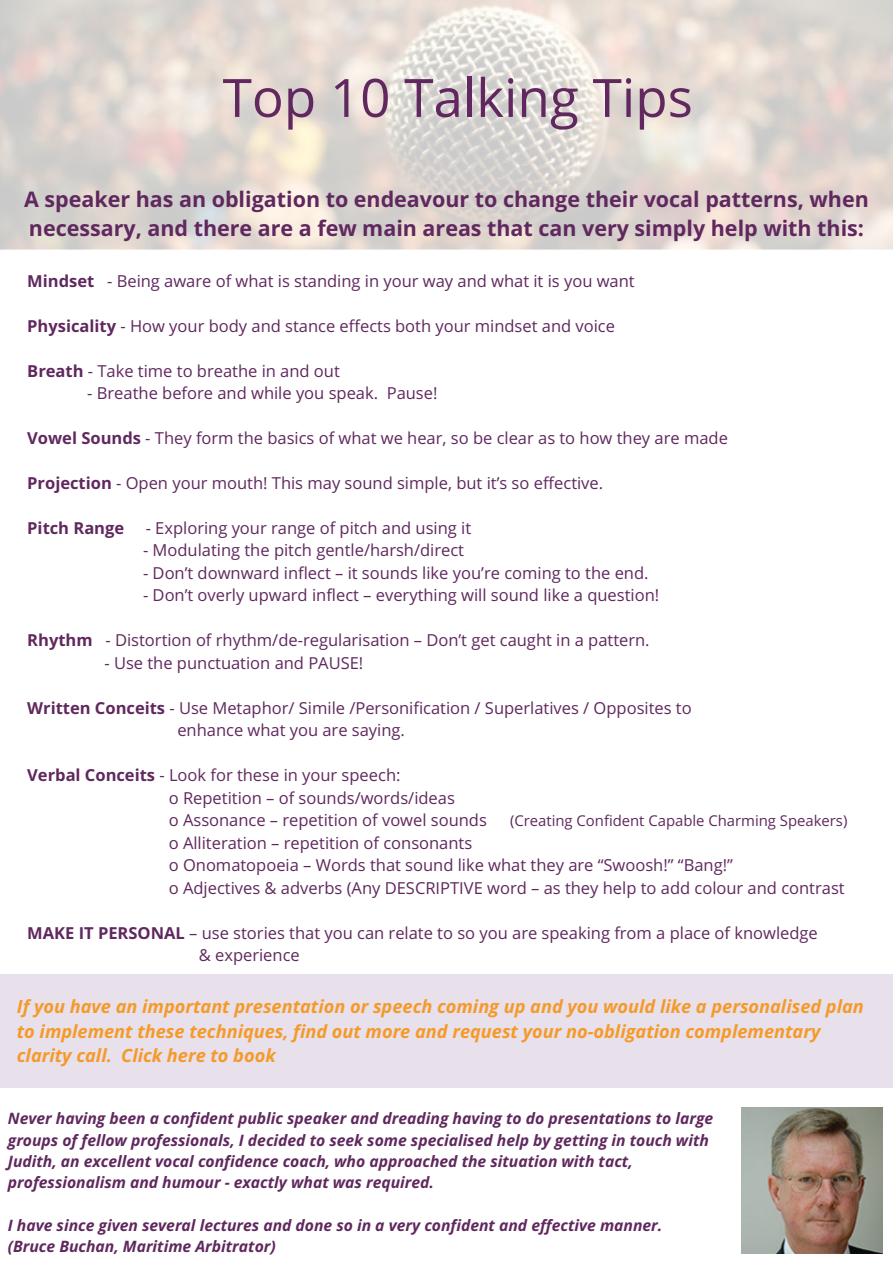
<style>
.page{position:relative;width:893px;height:1263px;background:#fff}
.page>*{position:absolute;margin:0;border:0;box-sizing:border-box;transform-origin:0 0}
.t1{font:52.95px "Open Sans";color:#60285e}
.t2{font:700 21.45px/29.2px "Open Sans";color:#60285e}
.t3{font:italic 700 18.15px/24.8px "Open Sans";color:#f59a2a}
.t4{font:16.5px/22.5px "Open Sans";color:#60285e}
.t5{font:700 16.5px "Open Sans";color:#60285e}
.t6{font:italic 700 15.75px/21.3px "Open Sans";color:#60285e}
.t7{font:14.85px "Open Sans";color:#60285e}
.s1{font-weight:700}
</style>
<div class="page">
<img style="left:0;top:0;width:892px;height:250px">
<div style="left:0;top:975px;width:892px;height:113px;background:#e8e0eb"></div>
<img style="left:741px;top:1107px;width:141px;height:146px">
<h1 class="t1" style="left:222px;top:60px;width:472px">Top 10 Talking Tips</h1>
<h2 class="t2" style="left:24px;top:184px;width:846px">A speaker has an obligation to endeavour to change their vocal patterns, when necessary, and there are a few main areas that can very simply help with this:</h2>
<p class="t4" style="left:27px;top:269px;width:609px"><span class="s1">Mindset</span> - Being aware of what is standing in your way and what it is you want</p>
<p class="t4" style="left:27px;top:314px;width:589px"><span class="s1">Physicality</span> - How your body and stance effects both your mindset and voice</p>
<p class="t4" style="left:27px;top:359px;width:314px"><span class="s1">Breath</span> - Take time to breathe in and out</p>
<p class="t4" style="left:87px;top:381px;width:352px">- Breathe before and while you speak. Pause!</p>
<p class="t4" style="left:27px;top:426px;width:702px"><span class="s1">Vowel Sounds</span> - They form the basics of what we hear, so be clear as to how they are made</p>
<p class="t4" style="left:27px;top:471px;width:577px"><span class="s1">Projection</span> - Open your mouth! This may sound simple, but it’s so effective.</p>
<p class="t5" style="left:27px;top:516px;width:98px">Pitch Range</p>
<p class="t4" style="left:146px;top:516px;width:327px">- Exploring your range of pitch and using it</p>
<p class="t4" style="left:143px;top:539px;width:322px">- Modulating the pitch gentle/harsh/direct</p>
<p class="t4" style="left:143px;top:561px;width:507px">- Don’t downward inflect – it sounds like you’re coming to the end.</p>
<p class="t4" style="left:143px;top:584px;width:517px">- Don’t overly upward inflect – everything will sound like a question!</p>
<p class="t4" style="left:27px;top:629px;width:624px"><span class="s1">Rhythm</span> - Distortion of rhythm/de-regularisation – Don’t get caught in a pattern.</p>
<p class="t4" style="left:104px;top:651px;width:260px">- Use the punctuation and PAUSE!</p>
<p class="t4" style="left:177px;top:696px;width:516px;text-indent:-150px"><span class="s1">Written Conceits</span> - Use Metaphor/ Simile /Personification / Superlatives / Opposites to enhance what you are saying.</p>
<p class="t4" style="left:169px;top:764px;width:677px;text-indent:-141px"><span class="s1">Verbal Conceits</span> - Look for these in your speech:<br>o Repetition – of sounds/words/ideas<br>o Assonance – repetition of vowel sounds<br>o Alliteration – repetition of consonants<br>o Onomatopoeia – Words that sound like what they are “Swoosh!” “Bang!”<br>o Adjectives &amp; adverbs (Any DESCRIPTIVE word – as they help to add colour and contrast</p>
<p class="t4" style="left:199px;top:921px;width:620px;text-indent:-171px"><span class="s1">MAKE IT PERSONAL</span> – use stories that you can relate to so you are speaking from a place of knowledge &amp; experience</p>
<p class="t3" style="left:17px;top:993px;width:848px">If you have an important presentation or speech coming up and you would like a personalised plan to implement these techniques, find out more and request your no-obligation complementary clarity call. Click here to book</p>
<p class="t7" style="left:510px;top:810px;width:339px">(Creating Confident Capable Charming Speakers)</p>
<p class="t6" style="left:8px;top:1107px;width:707px">Never having been a confident public speaker and dreading having to do presentations to large groups of fellow professionals, I decided to seek some specialised help by getting in touch with Judith, an excellent vocal confidence coach, who approached the situation with tact, professionalism and humour - exactly what was required.</p>
<p class="t6" style="left:8px;top:1214px;width:656px">I have since given several lectures and done so in a very confident and effective manner. (Bruce Buchan, Maritime Arbitrator)</p>
</div>
